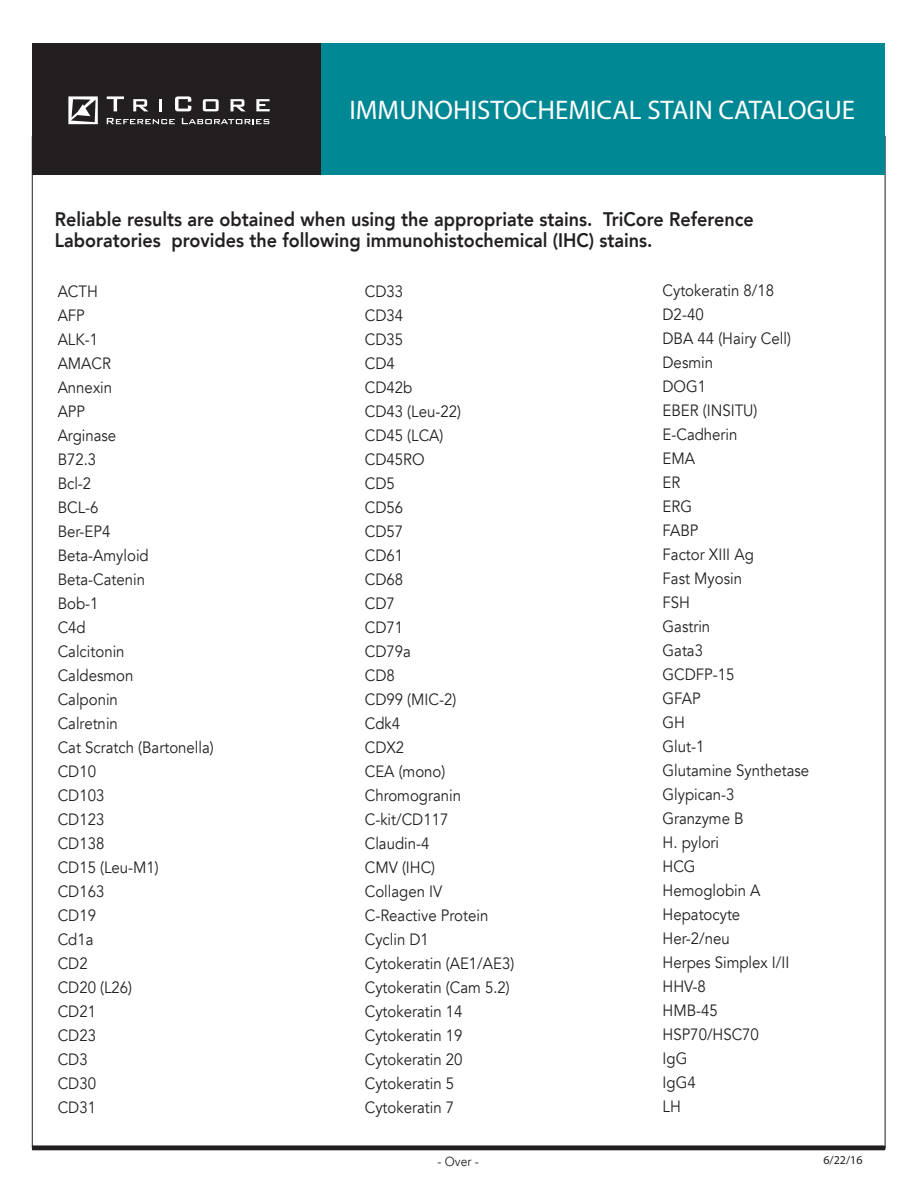
<style>
.page{position:relative;width:918px;height:1188px;background:#fff}
.page>*{position:absolute;margin:0;border:0;box-sizing:border-box;transform-origin:0 0}
.author_copy{font:27px "Myriad Pro";color:#fff}
.t1{font:800 19.65px/21.6px "Avenir";color:#231f20;scale:.92 1}
.t2{font:16.35px "Avenir";color:#231f20;scale:.92 1}
.t3{font:13.05px "Avenir";color:#231f20;scale:.92 1}
.t4{font:12px "Myriad Pro";color:#231f20}
</style>
<div class="page">
<div style="left:308px;top:43px;width:577px;height:132px;background:#008895"></div>
<div style="left:32px;top:43px;width:288px;height:132px;background:#231f20"></div>
<svg style="left:107px;top:96px;width:17px;height:15px"></svg>
<svg style="left:133px;top:99px;width:15px;height:12px"></svg>
<svg style="left:159px;top:99px;width:3px;height:12px"></svg>
<svg style="left:175px;top:96px;width:16px;height:15px"></svg>
<svg style="left:203px;top:99px;width:16px;height:12px"></svg>
<svg style="left:231px;top:99px;width:14px;height:12px"></svg>
<svg style="left:256px;top:99px;width:14px;height:12px"></svg>
<svg style="left:182px;top:118px;width:87px;height:6px"></svg>
<svg style="left:68px;top:96px;width:30px;height:28px"></svg>
<svg style="left:107px;top:118px;width:68px;height:6px"></svg>
<hr style="left:32px;top:1146px;width:852px;height:4px;background:#231f20">
<p class="author_copy" style="left:350px;top:94px;width:507px">IMMUNOHISTOCHEMICAL STAIN CATALOGUE</p>
<p class="t1" style="left:55px;top:207px;width:761px">Reliable results are obtained when using the appropriate stains. TriCore Reference<br>Laboratories provides the following immunohistochemical (IHC) stains.</p>
<p class="t2" style="left:58px;top:281px;width:45px">ACTH</p>
<p class="t2" style="left:58px;top:305px;width:31px">AFP</p>
<p class="t2" style="left:58px;top:329px;width:46px">ALK-1</p>
<p class="t2" style="left:58px;top:353px;width:60px">AMACR</p>
<p class="t2" style="left:58px;top:377px;width:61px">Annexin</p>
<p class="t2" style="left:58px;top:401px;width:31px">APP</p>
<p class="t2" style="left:58px;top:425px;width:65px">Arginase</p>
<p class="t2" style="left:58px;top:449px;width:44px">B72.3</p>
<p class="t2" style="left:58px;top:473px;width:38px">Bcl-2</p>
<p class="t2" style="left:58px;top:497px;width:46px">BCL-6</p>
<p class="t2" style="left:58px;top:521px;width:59px">Ber-EP4</p>
<p class="t2" style="left:58px;top:545px;width:101px">Beta-Amyloid</p>
<p class="t2" style="left:58px;top:569px;width:97px">Beta-Catenin</p>
<p class="t2" style="left:58px;top:593px;width:46px">Bob-1</p>
<p class="t2" style="left:58px;top:617px;width:32px">C4d</p>
<p class="t2" style="left:58px;top:641px;width:74px">Calcitonin</p>
<p class="t2" style="left:58px;top:665px;width:84px">Caldesmon</p>
<p class="t2" style="left:58px;top:689px;width:67px">Calponin</p>
<p class="t2" style="left:58px;top:713px;width:67px">Calretnin</p>
<p class="t2" style="left:58px;top:737px;width:171px">Cat Scratch (Bartonella)</p>
<p class="t2" style="left:58px;top:761px;width:43px">CD10</p>
<p class="t2" style="left:58px;top:785px;width:52px">CD103</p>
<p class="t2" style="left:58px;top:809px;width:52px">CD123</p>
<p class="t2" style="left:58px;top:833px;width:52px">CD138</p>
<p class="t2" style="left:58px;top:857px;width:111px">CD15 (Leu-M1)</p>
<p class="t2" style="left:58px;top:881px;width:52px">CD163</p>
<p class="t2" style="left:58px;top:905px;width:43px">CD19</p>
<p class="t2" style="left:58px;top:929px;width:40px">Cd1a</p>
<p class="t2" style="left:58px;top:953px;width:34px">CD2</p>
<p class="t2" style="left:58px;top:977px;width:82px">CD20 (L26)</p>
<p class="t2" style="left:58px;top:1001px;width:43px">CD21</p>
<p class="t2" style="left:58px;top:1025px;width:43px">CD23</p>
<p class="t2" style="left:58px;top:1049px;width:34px">CD3</p>
<p class="t2" style="left:58px;top:1073px;width:43px">CD30</p>
<p class="t2" style="left:58px;top:1097px;width:43px">CD31</p>
<p class="t2" style="left:663px;top:280px;width:123px">Cytokeratin 8/18</p>
<p class="t2" style="left:663px;top:304px;width:46px">D2-40</p>
<p class="t2" style="left:663px;top:328px;width:141px">DBA 44 (Hairy Cell)</p>
<p class="t2" style="left:663px;top:352px;width:56px">Desmin</p>
<p class="t2" style="left:663px;top:376px;width:49px">DOG1</p>
<p class="t2" style="left:663px;top:400px;width:105px">EBER (INSITU)</p>
<p class="t2" style="left:663px;top:424px;width:83px">E-Cadherin</p>
<p class="t2" style="left:663px;top:448px;width:37px">EMA</p>
<p class="t2" style="left:663px;top:472px;width:21px">ER</p>
<p class="t2" style="left:663px;top:496px;width:34px">ERG</p>
<p class="t2" style="left:663px;top:520px;width:40px">FABP</p>
<p class="t2" style="left:663px;top:544px;width:101px">Factor XIII Ag</p>
<p class="t2" style="left:663px;top:568px;width:88px">Fast Myosin</p>
<p class="t2" style="left:663px;top:592px;width:31px">FSH</p>
<p class="t2" style="left:663px;top:616px;width:53px">Gastrin</p>
<p class="t2" style="left:663px;top:640px;width:46px">Gata3</p>
<p class="t2" style="left:663px;top:664px;width:80px">GCDFP-15</p>
<p class="t2" style="left:663px;top:688px;width:43px">GFAP</p>
<p class="t2" style="left:663px;top:712px;width:26px">GH</p>
<p class="t2" style="left:663px;top:736px;width:47px">Glut-1</p>
<p class="t2" style="left:663px;top:760px;width:161px">Glutamine Synthetase</p>
<p class="t2" style="left:663px;top:784px;width:80px">Glypican-3</p>
<p class="t2" style="left:663px;top:808px;width:90px">Granzyme B</p>
<p class="t2" style="left:663px;top:832px;width:63px">H. pylori</p>
<p class="t2" style="left:663px;top:856px;width:37px">HCG</p>
<p class="t2" style="left:663px;top:880px;width:108px">Hemoglobin A</p>
<p class="t2" style="left:663px;top:904px;width:86px">Hepatocyte</p>
<p class="t2" style="left:663px;top:928px;width:75px">Her-2/neu</p>
<p class="t2" style="left:663px;top:952px;width:139px">Herpes Simplex I/II</p>
<p class="t2" style="left:663px;top:976px;width:49px">HHV-8</p>
<p class="t2" style="left:663px;top:1000px;width:62px">HMB-45</p>
<p class="t2" style="left:663px;top:1024px;width:106px">HSP70/HSC70</p>
<p class="t2" style="left:663px;top:1048px;width:28px">IgG</p>
<p class="t2" style="left:663px;top:1072px;width:38px">IgG4</p>
<p class="t2" style="left:663px;top:1096px;width:21px">LH</p>
<p class="t2" style="left:365px;top:281px;width:43px">CD33</p>
<p class="t2" style="left:365px;top:305px;width:43px">CD34</p>
<p class="t2" style="left:365px;top:329px;width:43px">CD35</p>
<p class="t2" style="left:365px;top:353px;width:34px">CD4</p>
<p class="t2" style="left:365px;top:377px;width:53px">CD42b</p>
<p class="t2" style="left:365px;top:401px;width:106px">CD43 (Leu-22)</p>
<p class="t2" style="left:365px;top:425px;width:87px">CD45 (LCA)</p>
<p class="t2" style="left:365px;top:449px;width:66px">CD45RO</p>
<p class="t2" style="left:365px;top:473px;width:34px">CD5</p>
<p class="t2" style="left:365px;top:497px;width:43px">CD56</p>
<p class="t2" style="left:365px;top:521px;width:43px">CD57</p>
<p class="t2" style="left:365px;top:545px;width:43px">CD61</p>
<p class="t2" style="left:365px;top:569px;width:43px">CD68</p>
<p class="t2" style="left:365px;top:593px;width:34px">CD7</p>
<p class="t2" style="left:365px;top:617px;width:43px">CD71</p>
<p class="t2" style="left:365px;top:641px;width:52px">CD79a</p>
<p class="t2" style="left:365px;top:665px;width:34px">CD8</p>
<p class="t2" style="left:365px;top:689px;width:101px">CD99 (MIC-2)</p>
<p class="t2" style="left:365px;top:713px;width:40px">Cdk4</p>
<p class="t2" style="left:365px;top:737px;width:44px">CDX2</p>
<p class="t2" style="left:365px;top:761px;width:89px">CEA (mono)</p>
<p class="t2" style="left:365px;top:785px;width:106px">Chromogranin</p>
<p class="t2" style="left:365px;top:809px;width:92px">C-kit/CD117</p>
<p class="t2" style="left:365px;top:833px;width:72px">Claudin-4</p>
<p class="t2" style="left:365px;top:857px;width:78px">CMV (IHC)</p>
<p class="t2" style="left:365px;top:881px;width:86px">Collagen IV</p>
<p class="t2" style="left:365px;top:905px;width:136px">C-Reactive Protein</p>
<p class="t2" style="left:365px;top:929px;width:71px">Cyclin D1</p>
<p class="t2" style="left:365px;top:953px;width:164px">Cytokeratin (AE1/AE3)</p>
<p class="t2" style="left:365px;top:977px;width:159px">Cytokeratin (Cam 5.2)</p>
<p class="t2" style="left:365px;top:1001px;width:108px">Cytokeratin 14</p>
<p class="t2" style="left:365px;top:1025px;width:108px">Cytokeratin 19</p>
<p class="t2" style="left:365px;top:1049px;width:108px">Cytokeratin 20</p>
<p class="t2" style="left:365px;top:1073px;width:99px">Cytokeratin 5</p>
<p class="t2" style="left:365px;top:1097px;width:99px">Cytokeratin 7</p>
<p class="t3" style="left:438px;top:1154px;width:46px">- Over -</p>
<p class="t4" style="left:823px;top:1152px;width:41px">6/22/16</p>
</div>
